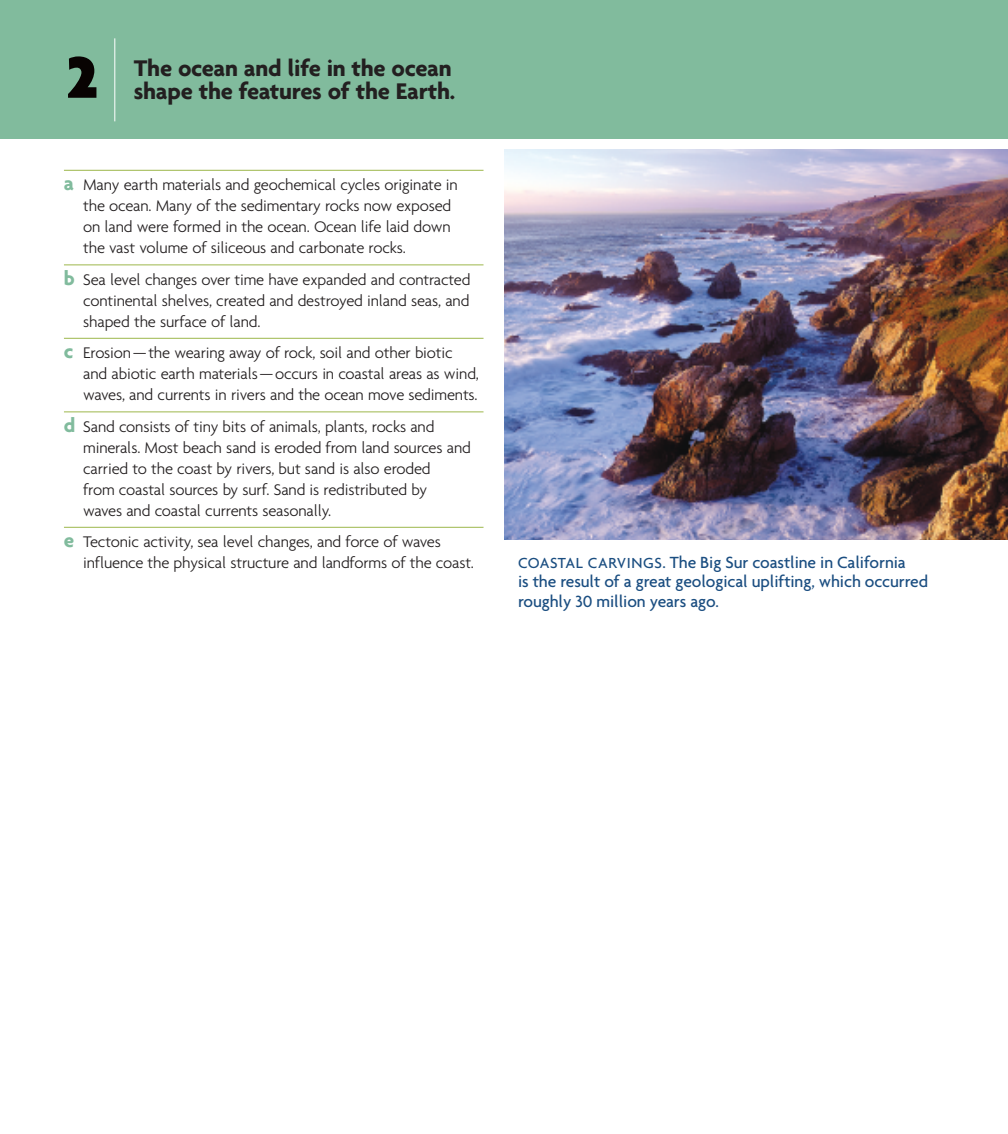
<style>
.page{position:relative;width:1008px;height:1134px;background:#fff}
.page>*{position:absolute;margin:0;border:0;box-sizing:border-box;transform-origin:0 0}
.t1{font:900 63px "Agenda";color:#080302}
.t2{font:700 24.5px "Agenda";letter-spacing:-.01em;color:#231f20}
.t3{font:500 17.5px/19.2px "Agenda";letter-spacing:-.005em;color:#1b4e81}
.t4{font:300 16.62px/21px "Agenda";letter-spacing:-.01em;color:#231f20}
.s1{font-weight:700;font-size:21px;color:#81bb9d}
.s2{font-size:15.75px}
</style>
<div class="page">
<div style="left:0;top:0;width:1008px;height:139px;background:#81bb9d"></div>
<hr style="left:64px;top:170px;width:420px;height:1px;background:#afc46c">
<hr style="left:64px;top:264px;width:420px;height:1px;background:#afc46c">
<hr style="left:64px;top:338px;width:420px;height:1px;background:#afc46c">
<hr style="left:64px;top:411px;width:420px;height:1px;background:#afc46c">
<hr style="left:64px;top:527px;width:420px;height:1px;background:#afc46c">
<img style="left:504px;top:149px;width:504px;height:391px">
<hr style="left:114px;top:38px;width:1px;height:83px;background:#fff">
<h1 class="t1" style="left:67px;top:39px;width:32px">2</h1>
<h2 class="t2" style="left:134px;top:53px;width:319px">The ocean and life in the ocean</h2>
<h2 class="t2" style="left:134px;top:76px;width:323px">shape the features of the Earth.</h2>
<p class="t4" style="left:83px;top:174px;width:376px;text-indent:-19px"><span class="s1">a</span> Many earth materials and geochemical cycles originate in the ocean. Many of the sedimentary rocks now exposed on land were formed in the ocean. Ocean life laid down the vast volume of siliceous and carbonate rocks.</p>
<p class="t4" style="left:83px;top:268px;width:389px;text-align:justify;text-indent:-19px"><span class="s1">b</span> Sea level changes over time have expanded and contracted continental shelves, created and destroyed inland seas, and shaped the surface of land.</p>
<p class="t4" style="left:83px;top:342px;width:397px;text-indent:-19px"><span class="s1">c</span> Erosion—the wearing away of rock, soil and other biotic and abiotic earth materials—occurs in coastal areas as wind, waves, and currents in rivers and the ocean move sediments.</p>
<p class="t4" style="left:83px;top:415px;width:389px;text-indent:-19px"><span class="s1">d</span> Sand consists of tiny bits of animals, plants, rocks and minerals. Most beach sand is eroded from land sources and carried to the coast by rivers, but sand is also eroded<br>from coastal sources by surf. Sand is redistributed by<br>waves and coastal currents seasonally.</p>
<p class="t4" style="left:83px;top:531px;width:392px;text-indent:-19px"><span class="s1">e</span> Tectonic activity, sea level changes, and force of waves influence the physical structure and landforms of the coast.</p>
<p class="t3" style="left:518px;top:553px;width:412px"><span class="s2">COASTAL CARVINGS</span>. The Big Sur coastline in California<br>is the result of a great geological uplifting, which occurred roughly 30 million years ago.</p>
</div>
